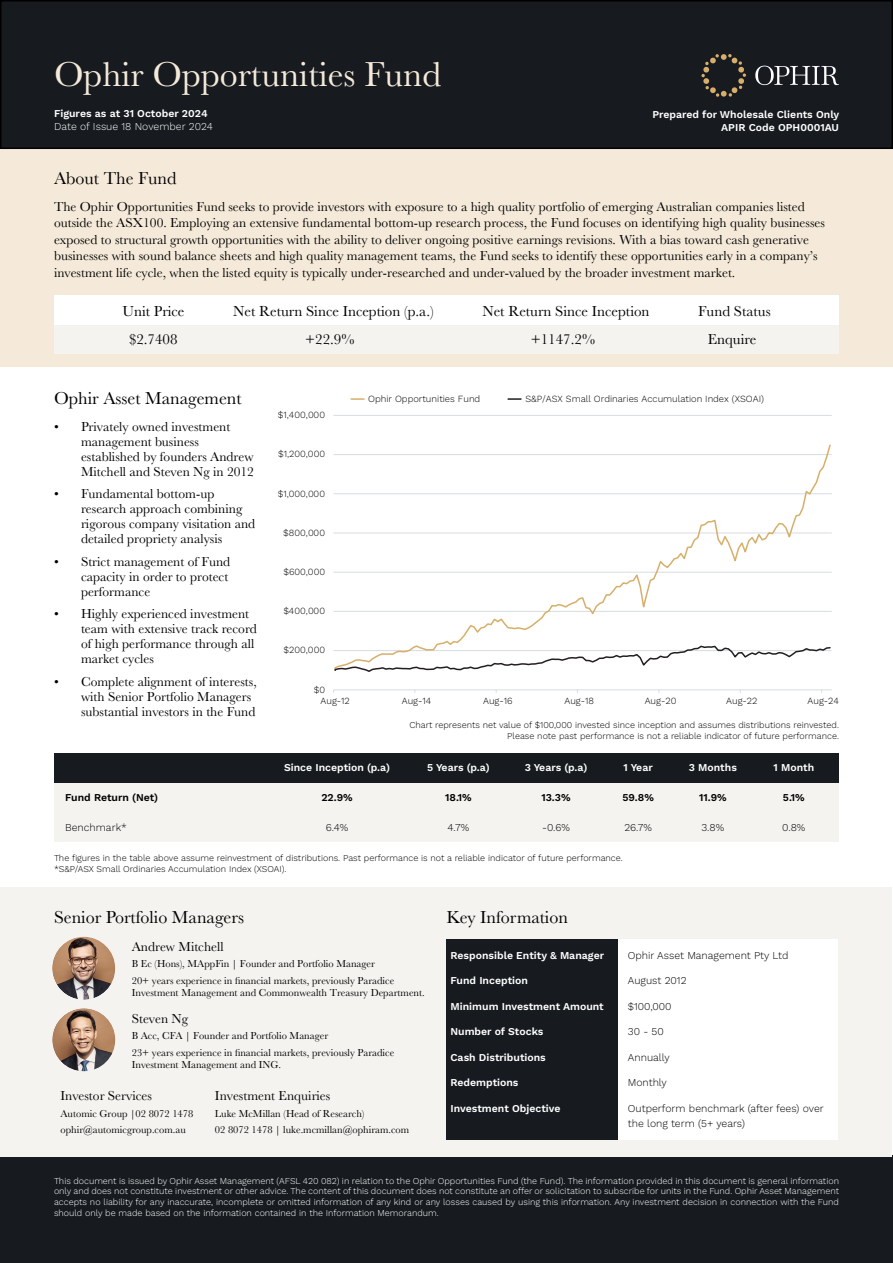
<style>
.page{position:relative;width:893px;height:1263px;background:#fff}
.page>*{position:absolute;margin:0;border:0;box-sizing:border-box;transform-origin:0 0}
.t1{font:36px "Baskerville";color:#f5ead9}
.t2{font:18px "Baskerville";color:#000}
.t3{font:15px "Baskerville";color:#000}
.t4{font:13.5px/15px "Baskerville";color:#000}
.t5{font:10.5px/16.5px "Baskerville";color:#000}
.t6{font:600 10.5px/13.5px "Work Sans";color:#fff;text-align:right}
.t7{font:300 10.5px/15px "Work Sans";color:#000}
.t8{font:600 10.5px "Work Sans";color:#000}
.t9{font:300 10.5px "Work Sans";color:#fff}
.t10{font:300 9.45px "Work Sans";color:#000}
.t11{font:300 9px/10.5px "Work Sans";color:#fff;text-align:justify}
.t12{font:300 9px/10.8px "Work Sans";color:#000;text-align:right}
</style>
<div class="page">
<div style="left:0;top:1155px;width:893px;height:108px;background:#171b20"></div>
<div style="left:1px;top:887px;width:891px;height:270px;background:#f5f3f0"></div>
<div style="left:0;top:138px;width:893px;height:229px;background:#f5ead9"></div>
<div style="left:1px;top:1px;width:891px;height:147px;background:#171b20"></div>
<div style="left:0;top:0;width:893px;height:149px;border:2px solid #000"></div>
<div style="left:618px;top:939px;width:220px;height:200px;background:#fff"></div>
<svg style="left:755px;top:66px;width:84px;height:19px"></svg>
<svg style="left:701px;top:54px;width:45px;height:43px"></svg>
<svg style="left:731px;top:57px;width:7px;height:7px"></svg>
<div style="left:54px;top:324px;width:785px;height:29px;background:#f5f3f0"></div>
<div style="left:54px;top:295px;width:785px;height:29px;background:#fff"></div>
<div style="left:54px;top:754px;width:785px;height:29px;background:#171b20"></div>
<div style="left:54px;top:783px;width:785px;height:29px;background:#f5f3f0"></div>
<div style="left:54px;top:812px;width:785px;height:29px;background:#f5f3f0"></div>
<div style="left:446px;top:939px;width:172px;height:200px;background:#171b20"></div>
<hr style="left:333px;top:650px;width:499px;height:1px;background:#d7dce2">
<hr style="left:333px;top:611px;width:499px;height:1px;background:#d7dce2">
<hr style="left:333px;top:572px;width:499px;height:1px;background:#d7dce2">
<hr style="left:333px;top:533px;width:499px;height:1px;background:#d7dce2">
<hr style="left:333px;top:493px;width:499px;height:1px;background:#d7dce2">
<hr style="left:333px;top:454px;width:499px;height:1px;background:#d7dce2">
<hr style="left:333px;top:415px;width:499px;height:1px;background:#d7dce2">
<hr style="left:333px;top:689px;width:499px;height:1px;background:#d7dce2">
<svg style="left:334px;top:444px;width:498px;height:201px"></svg>
<svg style="left:334px;top:645px;width:498px;height:27px"></svg>
<svg style="left:351px;top:398px;width:13px;height:2px"></svg>
<svg style="left:508px;top:398px;width:13px;height:2px"></svg>
<img style="left:52px;top:937px;width:63px;height:63px;border-radius:31px">
<img style="left:52px;top:1008px;width:63px;height:63px;border-radius:31px">
<h1 class="t1" style="left:54px;top:52px;width:389px">Ophir Opportunities Fund</h1>
<p class="t6" style="left:54px;top:106px;width:155px">Figures as at 31 October 2024</p>
<p class="t9" style="left:54px;top:119px;width:161px">Date of Issue 18 November 2024</p>
<p class="t6" style="left:652px;top:107px;width:188px">Prepared for Wholesale Clients Only<br>APIR Code OPH0001AU</p>
<h2 class="t2" style="left:54px;top:166px;width:124px">About The Fund</h2>
<p class="t4" style="left:54px;top:198px;width:772px;line-height:16.5px">The Ophir Opportunities Fund seeks to provide investors with exposure to a high quality portfolio of emerging Australian companies listed outside the ASX100. Employing an extensive fundamental bottom-up research process, the Fund focuses on identifying high quality businesses exposed to structural growth opportunities with the ability to deliver ongoing positive earnings revisions. With a bias toward cash generative businesses with sound balance sheets and high quality management teams, the Fund seeks to identify these opportunities early in a company’s investment life cycle, when the listed equity is typically under-researched and under-valued by the broader investment market.</p>
<p class="t3" style="left:122px;top:301px;width:64px">Unit Price</p>
<p class="t3" style="left:233px;top:301px;width:202px">Net Return Since Inception (p.a.)</p>
<p class="t3" style="left:482px;top:301px;width:169px">Net Return Since Inception</p>
<p class="t3" style="left:698px;top:301px;width:74px">Fund Status</p>
<p class="t3" style="left:129px;top:330px;width:50px">$2.7408</p>
<p class="t3" style="left:305px;top:330px;width:51px">+22.9%</p>
<p class="t3" style="left:531px;top:330px;width:66px">+1147.2%</p>
<p class="t3" style="left:708px;top:330px;width:50px">Enquire</p>
<h2 class="t2" style="left:54px;top:386px;width:189px">Ophir Asset Management</h2>
<p class="t4" style="left:81px;top:419px;width:175px;text-indent:-27px">• Privately owned investment management business established by founders Andrew<br>Mitchell and Steven Ng in 2012</p>
<p class="t4" style="left:81px;top:486px;width:176px;text-indent:-27px">• Fundamental bottom-up research approach combining rigorous company visitation and detailed propriety analysis</p>
<p class="t4" style="left:81px;top:554px;width:151px;text-indent:-27px">• Strict management of Fund capacity in order to protect performance</p>
<p class="t4" style="left:81px;top:606px;width:177px;text-indent:-27px">• Highly experienced investment team with extensive track record of high performance through all market cycles</p>
<p class="t4" style="left:81px;top:674px;width:177px;text-indent:-27px">• Complete alignment of interests, with Senior Portfolio Managers substantial investors in the Fund</p>
<p class="t8" style="left:65px;top:789px;width:94px">Fund Return (Net)</p>
<p class="t7" style="left:65px;top:819px;width:63px">Benchmark*</p>
<p class="t10" style="left:278px;top:408px;width:49px">$1,400,000</p>
<p class="t10" style="left:278px;top:447px;width:48px">$1,200,000</p>
<p class="t10" style="left:278px;top:486px;width:49px">$1,000,000</p>
<p class="t10" style="left:283px;top:525px;width:43px">$800,000</p>
<p class="t10" style="left:283px;top:565px;width:43px">$600,000</p>
<p class="t10" style="left:283px;top:604px;width:43px">$400,000</p>
<p class="t10" style="left:284px;top:643px;width:43px">$200,000</p>
<p class="t10" style="left:314px;top:682px;width:13px">$0</p>
<p class="t10" style="left:368px;top:391px;width:114px">Ophir Opportunities Fund</p>
<p class="t10" style="left:525px;top:391px;width:240px">S&amp;P/ASX Small Ordinaries Accumulation Index (XSOAI)</p>
<p class="t10" style="left:321px;top:694px;width:31px">Aug-12</p>
<p class="t10" style="left:402px;top:694px;width:31px">Aug-14</p>
<p class="t10" style="left:483px;top:694px;width:31px">Aug-16</p>
<p class="t10" style="left:564px;top:694px;width:31px">Aug-18</p>
<p class="t10" style="left:645px;top:694px;width:33px">Aug-20</p>
<p class="t10" style="left:726px;top:694px;width:33px">Aug-22</p>
<p class="t10" style="left:807px;top:694px;width:33px">Aug-24</p>
<p class="t6" style="left:284px;top:760px;width:107px">Since Inception (p.a)</p>
<p class="t8" style="left:321px;top:789px;width:33px">22.9%</p>
<p class="t7" style="left:326px;top:819px;width:24px">6.4%</p>
<p class="t12" style="left:410px;top:719px;width:431px">Chart represents net value of $100,000 invested since inception and assumes distributions reinvested.<br>Please note past performance is not a reliable indicator of future performance.</p>
<p class="t6" style="left:427px;top:760px;width:64px">5 Years (p.a)</p>
<p class="t8" style="left:445px;top:789px;width:28px">18.1%</p>
<p class="t7" style="left:448px;top:819px;width:23px">4.7%</p>
<p class="t6" style="left:525px;top:760px;width:64px">3 Years (p.a)</p>
<p class="t8" style="left:541px;top:789px;width:31px">13.3%</p>
<p class="t7" style="left:542px;top:819px;width:29px">-0.6%</p>
<p class="t6" style="left:623px;top:760px;width:31px">1 Year</p>
<p class="t8" style="left:622px;top:789px;width:33px">59.8%</p>
<p class="t7" style="left:624px;top:819px;width:29px">26.7%</p>
<p class="t6" style="left:689px;top:760px;width:50px">3 Months</p>
<p class="t8" style="left:699px;top:789px;width:29px">11.9%</p>
<p class="t7" style="left:701px;top:819px;width:24px">3.8%</p>
<p class="t6" style="left:773px;top:760px;width:42px">1 Month</p>
<p class="t8" style="left:783px;top:789px;width:23px">5.1%</p>
<p class="t7" style="left:782px;top:819px;width:25px">0.8%</p>
<p class="t12" style="left:54px;top:852px;width:570px;text-align:left">The figures in the table above assume reinvestment of distributions. Past performance is not a reliable indicator of future performance. *S&amp;P/ASX Small Ordinaries Accumulation Index (XSOAI).</p>
<h2 class="t2" style="left:446px;top:906px;width:123px">Key Information</h2>
<p class="t6" style="left:450px;top:948px;width:155px">Responsible Entity &amp; Manager</p>
<p class="t6" style="left:450px;top:973px;width:79px">Fund Inception</p>
<p class="t6" style="left:450px;top:999px;width:155px">Minimum Investment Amount</p>
<p class="t6" style="left:450px;top:1024px;width:94px">Number of Stocks</p>
<p class="t6" style="left:450px;top:1050px;width:97px">Cash Distributions</p>
<p class="t6" style="left:450px;top:1075px;width:70px">Redemptions</p>
<p class="t6" style="left:450px;top:1101px;width:112px">Investment Objective</p>
<h2 class="t2" style="left:54px;top:906px;width:192px">Senior Portfolio Managers</h2>
<p class="t4" style="left:132px;top:939px;width:93px">Andrew Mitchell</p>
<p class="t5" style="left:132px;top:956px;width:264px">B Ec (Hons), MAppFin | Founder and Portfolio Manager<br>20+ years experience in financial markets, previously Paradice</p>
<p class="t5" style="left:132px;top:984px;width:295px">Investment Management and Commonwealth Treasury Department.</p>
<p class="t4" style="left:132px;top:1011px;width:58px">Steven Ng</p>
<p class="t5" style="left:132px;top:1028px;width:264px">B Acc, CFA | Founder and Portfolio Manager<br>23+ years experience in financial markets, previously Paradice</p>
<p class="t5" style="left:132px;top:1056px;width:151px">Investment Management and ING.</p>
<p class="t7" style="left:628px;top:947px;width:162px">Ophir Asset Management Pty Ltd</p>
<p class="t7" style="left:628px;top:973px;width:60px">August 2012</p>
<p class="t7" style="left:628px;top:998px;width:45px">$100,000</p>
<p class="t7" style="left:628px;top:1024px;width:37px">30 - 50</p>
<p class="t7" style="left:628px;top:1049px;width:43px">Annually</p>
<p class="t7" style="left:628px;top:1075px;width:40px">Monthly</p>
<p class="t7" style="left:628px;top:1100px;width:197px">Outperform benchmark (after fees) over the long term (5+ years)</p>
<p class="t4" style="left:60px;top:1089px;width:93px">Investor Services</p>
<p class="t5" style="left:60px;top:1105px;width:134px">Automic Group |02 8072 1478 ophir@automicgroup.com.au</p>
<p class="t4" style="left:215px;top:1089px;width:117px">Investment Enquiries</p>
<p class="t5" style="left:215px;top:1105px;width:196px">Luke McMillan (Head of Research)<br>02 8072 1478 | luke.mcmillan@ophiram.com</p>
<p class="t11" style="left:54px;top:1175px;width:787px">This document is issued by Ophir Asset Management (AFSL 420 082) in relation to the Ophir Opportunities Fund (the Fund). The information provided in this document is general information only and does not constitute investment or other advice. The content of this document does not constitute an offer or solicitation to subscribe for units in the Fund. Ophir Asset Management accepts no liability for any inaccurate, incomplete or omitted information of any kind or any losses caused by using this information. Any investment decision in connection with the Fund should only be made based on the information contained in the Information Memorandum.</p>
</div>
